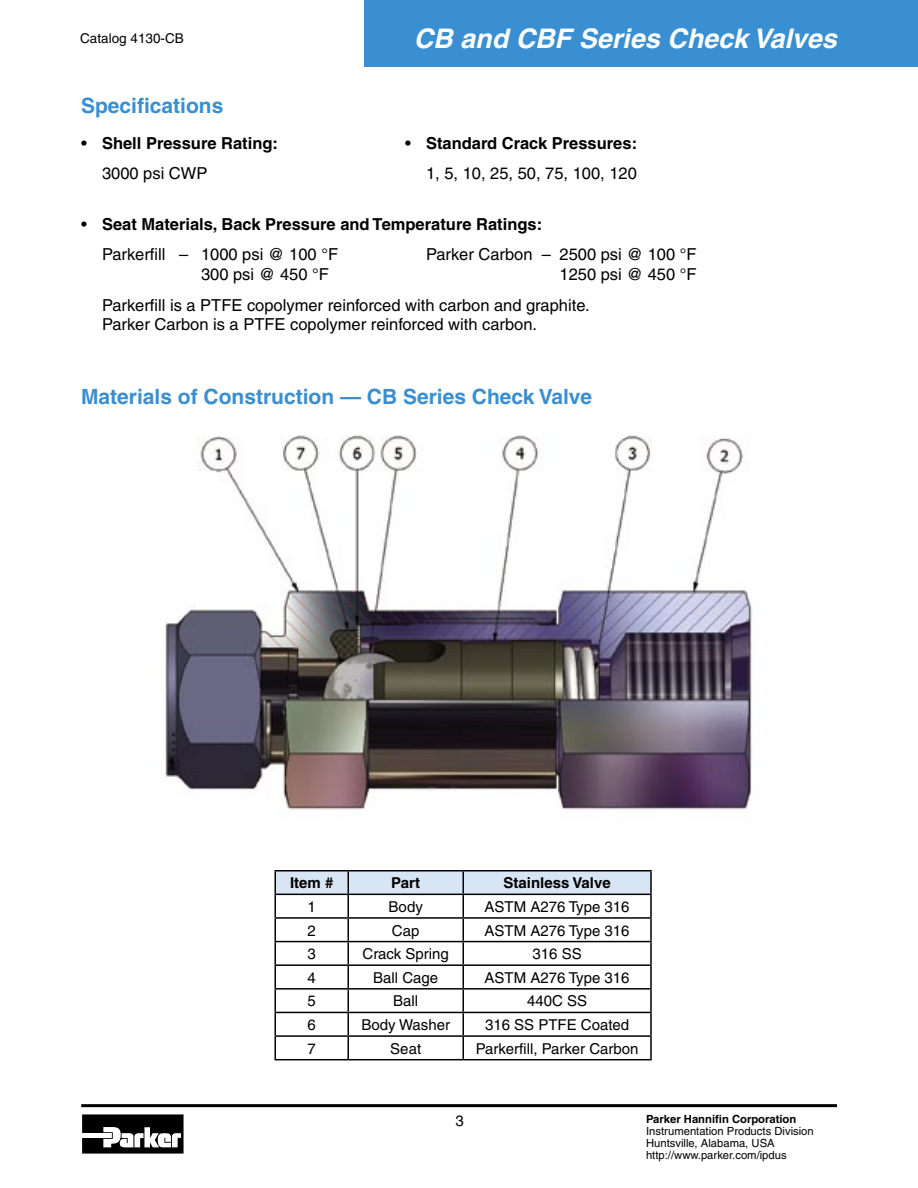
<style>
.page{position:relative;width:918px;height:1188px;background:#fff}
.page>*{position:absolute;margin:0;border:0;box-sizing:border-box;transform-origin:0 0}
.t1{font:italic 700 27px "Helvetica";color:#fff}
.t2{font:700 21px "Helvetica";color:#398fd1}
.t3{font:16.5px/30.6px "Helvetica";color:#000}
.t4{font:700 16.5px/30.6px "Helvetica";color:#000}
.t5{font:15px "Helvetica";color:#000}
.t6{font:700 15px "Helvetica";color:#000}
.t7{font:13.5px "Helvetica";color:#000}
.t8{font:11.25px/12px "Helvetica";color:#000}
.t9{font:700 11.25px "Helvetica";color:#000}
.s1{font-weight:400}
</style>
<div class="page">
<svg style="left:82px;top:1114px;width:102px;height:40px"></svg>
<hr style="left:81px;top:1104px;width:756px;height:3px;background:#000">
<div style="left:364px;top:0;width:554px;height:68px;background:#398fd1"></div>
<img style="left:165px;top:435px;width:587px;height:375px">
<hr style="left:274px;top:870px;width:74px;height:2px;background:#000">
<hr style="left:274px;top:872px;width:2px;height:22px;background:#000">
<hr style="left:348px;top:870px;width:115px;height:2px;background:#000">
<hr style="left:463px;top:870px;width:189px;height:2px;background:#000">
<hr style="left:650px;top:872px;width:2px;height:22px;background:#000">
<hr style="left:274px;top:894px;width:74px;height:1px;background:#000">
<hr style="left:274px;top:895px;width:2px;height:22px;background:#000">
<hr style="left:463px;top:894px;width:189px;height:1px;background:#000">
<hr style="left:650px;top:895px;width:2px;height:22px;background:#000">
<hr style="left:274px;top:917px;width:74px;height:2px;background:#000">
<hr style="left:274px;top:919px;width:2px;height:22px;background:#000">
<hr style="left:463px;top:917px;width:189px;height:2px;background:#000">
<hr style="left:650px;top:919px;width:2px;height:22px;background:#000">
<hr style="left:274px;top:941px;width:74px;height:1px;background:#000">
<hr style="left:274px;top:942px;width:2px;height:22px;background:#000">
<hr style="left:463px;top:941px;width:189px;height:1px;background:#000">
<hr style="left:650px;top:942px;width:2px;height:22px;background:#000">
<hr style="left:274px;top:964px;width:74px;height:2px;background:#000">
<hr style="left:274px;top:966px;width:2px;height:22px;background:#000">
<hr style="left:463px;top:964px;width:189px;height:2px;background:#000">
<hr style="left:650px;top:966px;width:2px;height:22px;background:#000">
<hr style="left:274px;top:988px;width:74px;height:2px;background:#000">
<hr style="left:274px;top:990px;width:2px;height:22px;background:#000">
<hr style="left:463px;top:988px;width:189px;height:2px;background:#000">
<hr style="left:650px;top:990px;width:2px;height:22px;background:#000">
<hr style="left:274px;top:1012px;width:74px;height:1px;background:#000">
<hr style="left:274px;top:1013px;width:2px;height:22px;background:#000">
<hr style="left:463px;top:1012px;width:189px;height:1px;background:#000">
<hr style="left:650px;top:1013px;width:2px;height:22px;background:#000">
<hr style="left:274px;top:1035px;width:74px;height:2px;background:#000">
<hr style="left:274px;top:1037px;width:2px;height:22px;background:#000">
<hr style="left:463px;top:1035px;width:189px;height:2px;background:#000">
<svg style="left:275px;top:871px;width:376px;height:188px"></svg>
<hr style="left:650px;top:1037px;width:2px;height:22px;background:#000">
<hr style="left:274px;top:1059px;width:74px;height:1px;background:#000">
<hr style="left:348px;top:1059px;width:115px;height:1px;background:#000">
<hr style="left:463px;top:1059px;width:189px;height:1px;background:#000">
<p class="t7" style="left:80px;top:30px;width:105px">Catalog 4130-CB</p>
<h1 class="t1" style="left:414px;top:22px;width:425px">CB and CBF Series Check Valves</h1>
<p class="t2" style="left:81px;top:93px;width:144px">Specifications</p>
<p class="t4" style="left:81px;top:127px;width:199px"><span class="s1">•</span> Shell Pressure Rating:</p>
<p class="t4" style="left:405px;top:127px;width:234px"><span class="s1">•</span> Standard Crack Pressures:</p>
<p class="t3" style="left:102px;top:158px;width:107px">3000 psi CWP</p>
<p class="t3" style="left:426px;top:158px;width:213px">1, 5, 10, 25, 50, 75, 100, 120</p>
<p class="t4" style="left:102px;top:208px;width:442px;text-indent:-21px"><span class="s1">•</span> Seat Materials, Back Pressure and Temperature Ratings:<br><span class="s1">Parkerfill – 1000 psi @ 100 °F</span></p>
<p class="t3" style="left:426px;top:239px;width:272px">Parker Carbon – 2500 psi @ 100 °F</p>
<p class="t3" style="left:102px;top:259px;width:596px;text-indent:457px">1250 psi @ 450 °F<br>Parkerfill is a PTFE copolymer reinforced with carbon and graphite.</p>
<p class="t3" style="left:102px;top:309px;width:437px">Parker Carbon is a PTFE copolymer reinforced with carbon.</p>
<p class="t3" style="left:201px;top:259px;width:129px">300 psi @ 450 °F</p>
<p class="t2" style="left:81px;top:384px;width:513px">Materials of Construction — CB Series Check Valve</p>
<p class="t6" style="left:290px;top:874px;width:45px">Item #</p>
<p class="t6" style="left:391px;top:874px;width:31px">Part</p>
<p class="t6" style="left:504px;top:874px;width:109px">Stainless Valve</p>
<p class="t5" style="left:308px;top:898px;width:10px">1</p>
<p class="t5" style="left:389px;top:898px;width:36px">Body</p>
<p class="t5" style="left:485px;top:898px;width:147px">ASTM A276 Type 316</p>
<p class="t5" style="left:308px;top:922px;width:10px">2</p>
<p class="t5" style="left:392px;top:922px;width:29px">Cap</p>
<p class="t5" style="left:485px;top:922px;width:147px">ASTM A276 Type 316</p>
<p class="t5" style="left:308px;top:945px;width:10px">3</p>
<p class="t5" style="left:363px;top:945px;width:88px">Crack Spring</p>
<p class="t5" style="left:533px;top:945px;width:51px">316 SS</p>
<p class="t5" style="left:308px;top:969px;width:10px">4</p>
<p class="t5" style="left:373px;top:969px;width:67px">Ball Cage</p>
<p class="t5" style="left:485px;top:969px;width:147px">ASTM A276 Type 316</p>
<p class="t5" style="left:308px;top:992px;width:10px">5</p>
<p class="t5" style="left:393px;top:992px;width:27px">Ball</p>
<p class="t5" style="left:527px;top:992px;width:62px">440C SS</p>
<p class="t5" style="left:308px;top:1016px;width:10px">6</p>
<p class="t5" style="left:361px;top:1016px;width:90px">Body Washer</p>
<p class="t5" style="left:485px;top:1016px;width:146px">316 SS PTFE Coated</p>
<p class="t5" style="left:308px;top:1040px;width:10px">7</p>
<p class="t5" style="left:390px;top:1040px;width:32px">Seat</p>
<p class="t5" style="left:476px;top:1040px;width:164px">Parkerfill, Parker Carbon</p>
<p class="t5" style="left:456px;top:1113px;width:10px">3</p>
<p class="t9" style="left:646px;top:1112px;width:152px">Parker Hannifin Corporation</p>
<p class="t8" style="left:646px;top:1125px;width:169px">Instrumentation Products Division<br>Huntsville, Alabama, USA http://www.parker.com/ipdus</p>
</div>
